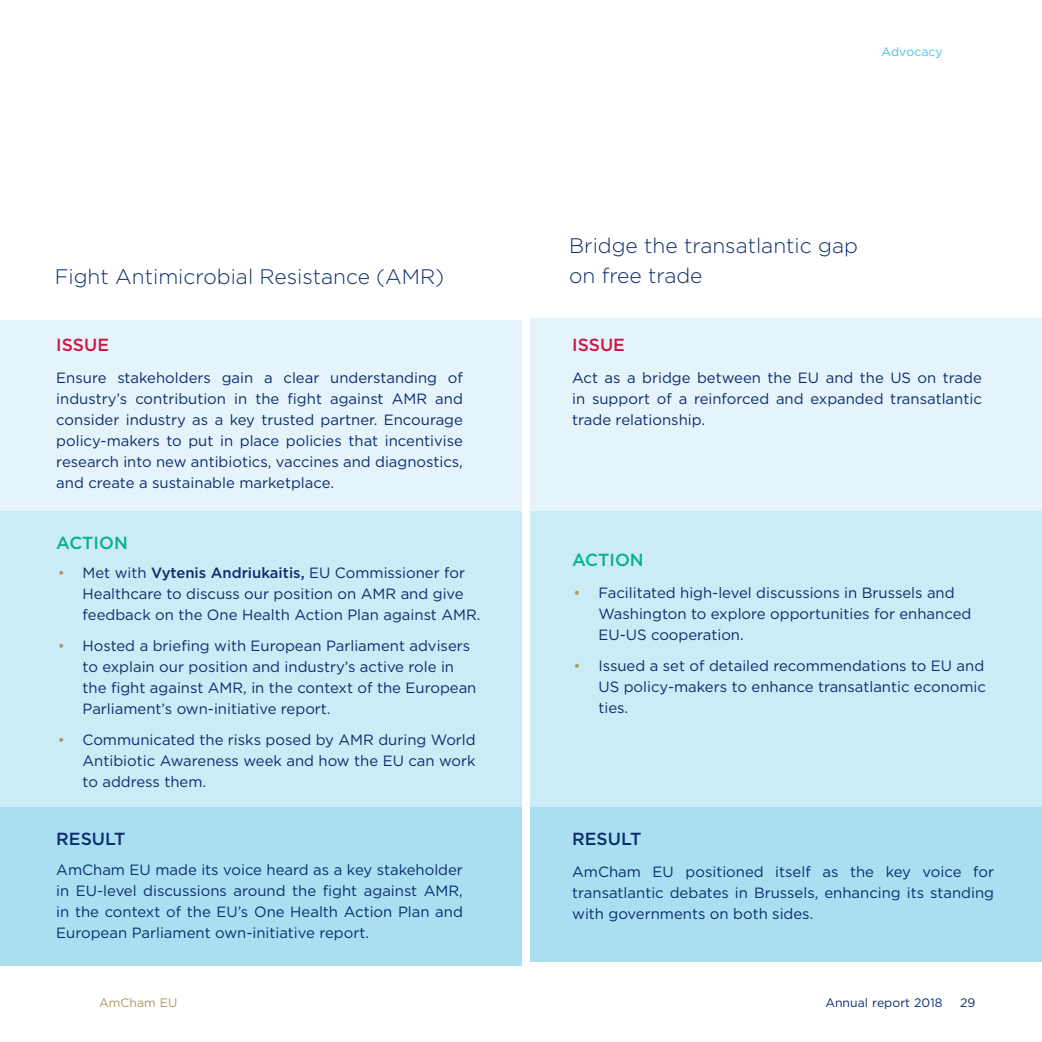
<style>
.page{position:relative;width:1042px;height:1042px;background:#fff}
.page>*{position:absolute;margin:0;border:0;box-sizing:border-box;transform-origin:0 0}
.t1{font:300 21px/29.8px "Gotham";color:#0d2b6d}
.t2{font:500 17.5px "Gotham";color:#07b18f}
.t3{font:500 17.5px "Gotham";color:#0d2b6d}
.t4{font:500 17.5px "Gotham";color:#d21446}
.t5{font:14.88px/21px "Gotham";color:#0d2b6d;text-align:justify}
.t6{font:12.25px "Gotham";color:#0d2b6d}
.t7{font:12.25px "Gotham";color:#aa985d}
.t8{font:12.25px "Gotham";color:#41c5e5}
.s1{color:#aa985d}
.s2{font-weight:500}
</style>
<div class="page">
<div style="left:531px;top:318px;width:511px;height:193px;background:#e4f4fa"></div>
<div style="left:531px;top:511px;width:511px;height:316px;background:#cbebf6"></div>
<div style="left:531px;top:807px;width:511px;height:155px;background:#a9dff1"></div>
<div style="left:1px;top:320px;width:520px;height:191px;background:#e4f4fa"></div>
<div style="left:1px;top:511px;width:520px;height:298px;background:#cbebf6"></div>
<div style="left:1px;top:807px;width:520px;height:158px;background:#a9dff1"></div>
<h1 class="t1" style="left:55px;top:261px;width:391px">Fight Antimicrobial Resistance (AMR)</h1>
<p class="t4" style="left:56px;top:334px;width:54px">ISSUE</p>
<p class="t5" style="left:56px;top:367px;width:408px">Ensure stakeholders gain a clear understanding of industry’s contribution in the fight against AMR and consider industry as a key trusted partner. Encourage policy-makers to put in place policies that incentivise research into new antibiotics, vaccines and diagnostics, and create a sustainable marketplace.</p>
<p class="t2" style="left:56px;top:531px;width:73px">ACTION</p>
<p class="t5" style="left:83px;top:562px;width:399px;text-align:left;text-indent:-25px"><span class="s1">•</span> Met with <span class="s2">Vytenis Andriukaitis,</span> EU Commissioner for<br>Healthcare to discuss our position on AMR and give feedback on the One Health Action Plan against AMR.</p>
<p class="t5" style="left:83px;top:635px;width:395px;text-align:left;text-indent:-25px"><span class="s1">•</span> Hosted a briefing with European Parliament advisers to explain our position and industry’s active role in the fight against AMR, in the context of the European Parliament’s own-initiative report.</p>
<p class="t5" style="left:83px;top:729px;width:395px;text-indent:-25px"><span class="s1">•</span> Communicated the risks posed by AMR during World Antibiotic Awareness week and how the EU can work to address them.</p>
<p class="t3" style="left:56px;top:827px;width:71px">RESULT</p>
<p class="t5" style="left:56px;top:859px;width:408px">AmCham EU made its voice heard as a key stakeholder in EU-level discussions around the fight against AMR, in the context of the EU’s One Health Action Plan and European Parliament own-initiative report.</p>
<p class="t8" style="left:881px;top:44px;width:63px">Advocacy</p>
<h1 class="t1" style="left:569px;top:231px;width:290px">Bridge the transatlantic gap on free trade</h1>
<p class="t4" style="left:572px;top:334px;width:54px">ISSUE</p>
<p class="t5" style="left:572px;top:367px;width:411px">Act as a bridge between the EU and the US on trade in support of a reinforced and expanded transatlantic trade relationship.</p>
<p class="t2" style="left:572px;top:548px;width:73px">ACTION</p>
<p class="t5" style="left:598px;top:581px;width:374px;text-align:left;text-indent:-25px"><span class="s1">•</span> Facilitated high-level discussions in Brussels and<br>Washington to explore opportunities for enhanced<br>EU-US cooperation.</p>
<p class="t5" style="left:598px;top:654px;width:389px;text-indent:-25px"><span class="s1">•</span> Issued a set of detailed recommendations to EU and US policy-makers to enhance transatlantic economic ties.</p>
<p class="t3" style="left:572px;top:827px;width:71px">RESULT</p>
<p class="t5" style="left:572px;top:860px;width:423px">AmCham EU positioned itself as the key voice for transatlantic debates in Brussels, enhancing its standing with governments on both sides.</p>
<p class="t7" style="left:99px;top:995px;width:80px">AmCham EU</p>
<p class="t6" style="left:825px;top:995px;width:119px">Annual report 2018</p>
<p class="t6" style="left:960px;top:995px;width:17px">29</p>
</div>
